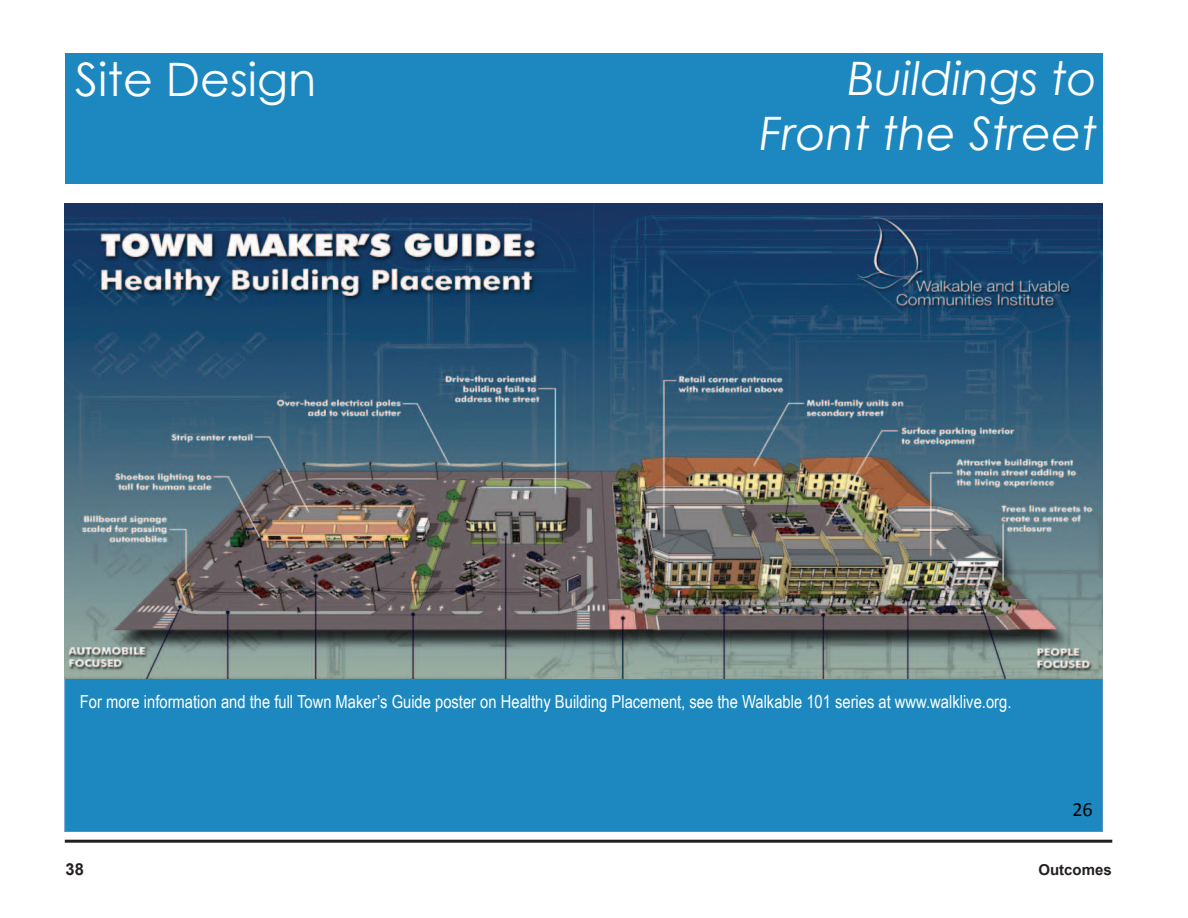
<style>
.page{position:relative;width:1188px;height:918px;background:#fff}
.page>*{position:absolute;margin:0;border:0;box-sizing:border-box;transform-origin:0 0}
.t1{font:italic 46.05px/54.3px "Century Gothic";color:#fff;text-align:right}
.t2{font:46.05px "Century Gothic";color:#fff}
.t3{font:20.25px "Calibri";color:#040503}
.t4{font:18px "Arial Narrow";color:#fff}
.t5{font:700 16.5px "Arial";color:#231f20}
.t6{font:700 15px "Arial";color:#231f20}
</style>
<div class="page">
<hr style="left:65px;top:840px;width:1047px;height:3px;background:#231f20">
<div style="left:65px;top:53px;width:1038px;height:131px;background:#1c88bf"></div>
<div style="left:65px;top:678px;width:1038px;height:154px;background:#1c88bf"></div>
<div style="left:65px;top:678px;width:1038px;height:154px;border:1px solid #5891c8"></div>
<img style="left:65px;top:203px;width:1038px;height:475px">
<h1 class="t2" style="left:75px;top:52px;width:243px">Site Design</h1>
<h1 class="t1" style="left:760px;top:51px;width:339px">Buildings to<br>Front the Street</h1>
<p class="t4" style="left:80px;top:688px;width:933px">For more information and the full Town Maker’s Guide poster on Healthy Building Placement, see the Walkable 101 series at www.walklive.org.</p>
<p class="t3" style="left:1072px;top:797px;width:22px">26</p>
<p class="t5" style="left:66px;top:858px;width:20px">38</p>
<p class="t6" style="left:1038px;top:860px;width:75px">Outcomes</p>
</div>
